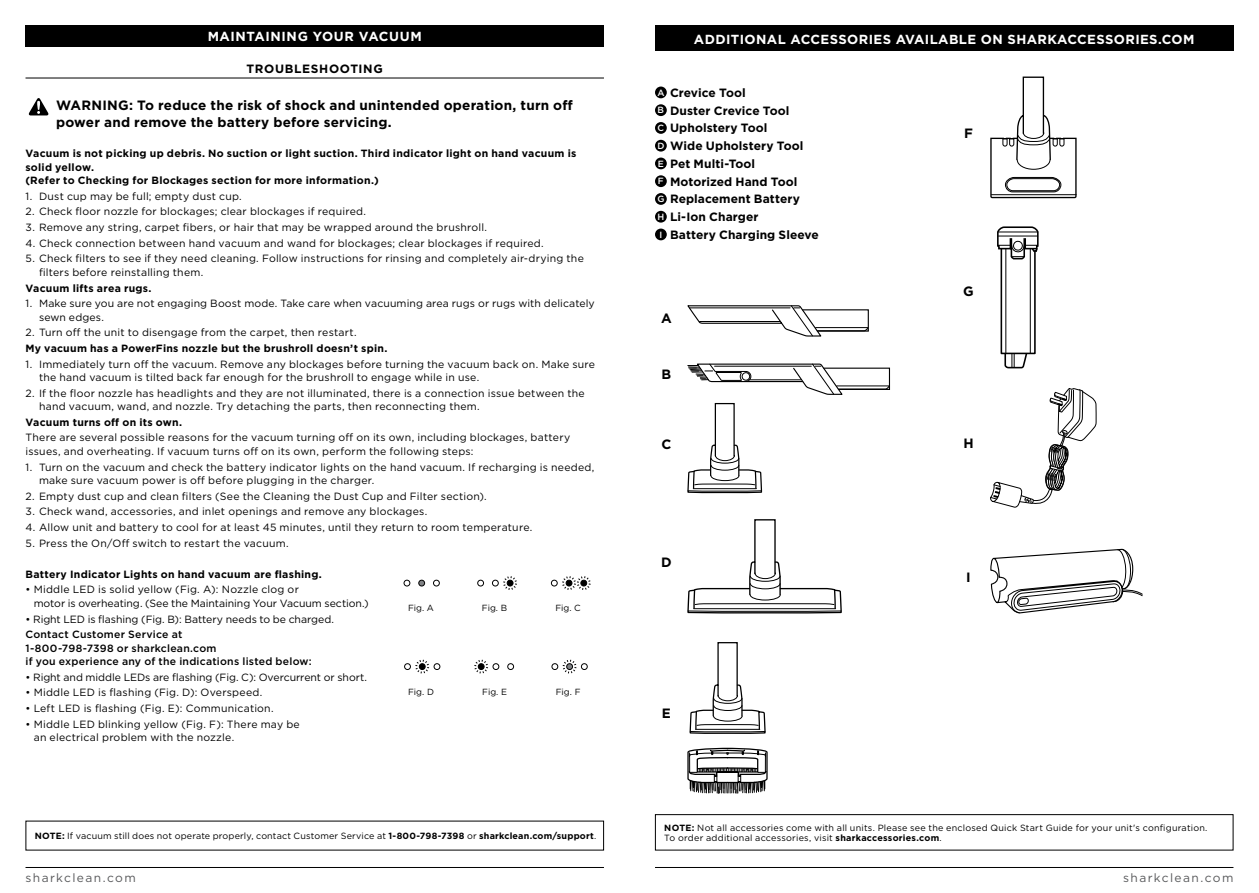
<style>
.page{position:relative;width:1259px;height:893px;background:#fff}
.page>*{position:absolute;margin:0;border:0;box-sizing:border-box;transform-origin:0 0}
.t1{font:700 13.5px/16.2px "Gotham";letter-spacing:.015em;color:#000}
.t2{font:700 13.2px "Gotham";letter-spacing:.03em;color:#fff}
.t3{font:700 12px/17.7px "Gotham";letter-spacing:.005em;color:#000}
.t4{font:12px "Gotham";letter-spacing:.115em;color:#58595b}
.t5{font:700 12px "Gotham";letter-spacing:.055em;color:#000}
.t6{font:10.5px/13.5px "Gotham";letter-spacing:.02em;color:#000}
.t7{font:700 10.5px/13.5px "Gotham";letter-spacing:.025em;color:#000}
.t8{font:10.5px "Gotham";letter-spacing:-.005em;color:#000}
.t9{font:500 10.5px/13.5px "Gotham";letter-spacing:.02em;color:#000}
.t10{font:10.5px/13.5px "Gotham";color:#000}
.t11{font:9px/10.5px "Gotham";letter-spacing:.02em;color:#000}
.t12{font:8.85px "Gotham";color:#000}
.s1{font-weight:700}
.s2{font-weight:500;font-size:9px;color:#fff}
</style>
<div class="page">
<hr style="left:655px;top:867px;width:578px;height:1px;background:#000">
<hr style="left:26px;top:867px;width:578px;height:1px;background:#000">
<div style="left:655px;top:814px;width:578px;height:36px;border:1px solid #000"></div>
<div style="left:655px;top:26px;width:578px;height:25px;background:#000"></div>
<div style="left:655px;top:87px;width:12px;height:11px;background:#000;border-radius:50%"></div>
<div style="left:655px;top:104px;width:12px;height:12px;background:#000;border-radius:50%"></div>
<div style="left:655px;top:122px;width:12px;height:12px;background:#000;border-radius:50%"></div>
<div style="left:655px;top:140px;width:12px;height:12px;background:#000;border-radius:50%"></div>
<div style="left:655px;top:158px;width:12px;height:11px;background:#000;border-radius:50%"></div>
<div style="left:655px;top:175px;width:12px;height:12px;background:#000;border-radius:50%"></div>
<div style="left:655px;top:193px;width:12px;height:12px;background:#000;border-radius:50%"></div>
<div style="left:655px;top:211px;width:12px;height:12px;background:#000;border-radius:50%"></div>
<div style="left:655px;top:229px;width:12px;height:11px;background:#000;border-radius:50%"></div>
<svg style="left:990px;top:388px;width:106px;height:119px"></svg>
<svg style="left:990px;top:77px;width:86px;height:121px"></svg>
<svg style="left:997px;top:226px;width:41px;height:142px"></svg>
<svg style="left:687px;top:519px;width:155px;height:94px"></svg>
<svg style="left:688px;top:364px;width:202px;height:31px"></svg>
<svg style="left:687px;top:305px;width:182px;height:32px"></svg>
<svg style="left:689px;top:642px;width:77px;height:92px"></svg>
<svg style="left:687px;top:747px;width:80px;height:47px"></svg>
<svg style="left:990px;top:549px;width:152px;height:64px"></svg>
<svg style="left:687px;top:403px;width:75px;height:90px"></svg>
<div style="left:26px;top:26px;width:578px;height:21px;background:#000"></div>
<hr style="left:26px;top:78px;width:578px;height:1px;background:#000">
<svg style="left:28px;top:98px;width:21px;height:17px"></svg>
<div style="left:404px;top:663px;width:7px;height:7px;border:1px solid #000;border-radius:50%"></div>
<svg style="left:415px;top:659px;width:25px;height:15px"></svg>
<div style="left:551px;top:663px;width:7px;height:7px;border:1px solid #000;border-radius:50%"></div>
<div style="left:581px;top:663px;width:6px;height:7px;border:1px solid #000;border-radius:50%"></div>
<svg style="left:562px;top:659px;width:15px;height:15px"></svg>
<svg style="left:474px;top:659px;width:14px;height:15px"></svg>
<div style="left:478px;top:663px;width:6px;height:7px;border:1px solid #000;border-radius:50%"></div>
<div style="left:493px;top:663px;width:6px;height:7px;border:1px solid #000;border-radius:50%"></div>
<div style="left:507px;top:663px;width:7px;height:7px;border:1px solid #000;border-radius:50%"></div>
<svg style="left:404px;top:580px;width:6px;height:6px"></svg>
<div style="left:418px;top:580px;width:7px;height:6px;border:1px solid #000;border-radius:50%"></div>
<div style="left:433px;top:580px;width:7px;height:6px;border:1px solid #000;border-radius:50%"></div>
<div style="left:477px;top:580px;width:7px;height:6px;border:1px solid #000;border-radius:50%"></div>
<svg style="left:551px;top:576px;width:40px;height:14px"></svg>
<svg style="left:492px;top:576px;width:25px;height:14px"></svg>
<p class="t2" style="left:208px;top:28px;width:216px">MAINTAINING YOUR VACUUM</p>
<p class="t5" style="left:247px;top:61px;width:138px">TROUBLESHOOTING</p>
<p class="t1" style="left:56px;top:97px;width:518px">WARNING: To reduce the risk of shock and unintended operation, turn off power and remove the battery before servicing.</p>
<p class="t7" style="left:26px;top:147px;width:552px">Vacuum is not picking up debris. No suction or light suction. Third indicator light on hand vacuum is solid yellow.<br>(Refer to Checking for Blockages section for more information.)</p>
<p class="t6" style="left:26px;top:189px;width:218px">1. Dust cup may be full; empty dust cup.</p>
<p class="t6" style="left:26px;top:205px;width:342px">2. Check floor nozzle for blockages; clear blockages if required.</p>
<p class="t6" style="left:26px;top:220px;width:463px">3. Remove any string, carpet fibers, or hair that may be wrapped around the brushroll.</p>
<p class="t6" style="left:26px;top:236px;width:520px">4. Check connection between hand vacuum and wand for blockages; clear blockages if required.</p>
<p class="t6" style="left:39px;top:252px;width:546px;text-indent:-14px">5. Check filters to see if they need cleaning. Follow instructions for rinsing and completely air-drying the filters before reinstalling them.</p>
<p class="t7" style="left:26px;top:281px;width:128px">Vacuum lifts area rugs.</p>
<p class="t6" style="left:39px;top:296px;width:557px;text-indent:-14px">1. Make sure you are not engaging Boost mode. Take care when vacuuming area rugs or rugs with delicately sewn edges.</p>
<p class="t6" style="left:26px;top:326px;width:333px">2. Turn off the unit to disengage from the carpet, then restart.</p>
<p class="t7" style="left:26px;top:341px;width:363px">My vacuum has a PowerFins nozzle but the brushroll doesn’t spin.</p>
<p class="t6" style="left:39px;top:357px;width:557px;text-indent:-14px">1. Immediately turn off the vacuum. Remove any blockages before turning the vacuum back on. Make sure the hand vacuum is tilted back far enough for the brushroll to engage while in use.</p>
<p class="t6" style="left:39px;top:386px;width:547px;text-indent:-14px">2. If the floor nozzle has headlights and they are not illuminated, there is a connection issue between the hand vacuum, wand, and nozzle. Try detaching the parts, then reconnecting them.</p>
<p class="t7" style="left:26px;top:415px;width:158px">Vacuum turns off on its own.</p>
<p class="t6" style="left:26px;top:431px;width:546px">There are several possible reasons for the vacuum turning off on its own, including blockages, battery issues, and overheating. If vacuum turns off on its own, perform the following steps:</p>
<p class="t6" style="left:39px;top:460px;width:557px;text-indent:-14px">1. Turn on the vacuum and check the battery indicator lights on the hand vacuum. If recharging is needed, make sure vacuum power is off before plugging in the charger.</p>
<p class="t6" style="left:26px;top:489px;width:463px">2. Empty dust cup and clean filters (See the Cleaning the Dust Cup and Filter section).</p>
<p class="t6" style="left:26px;top:505px;width:403px">3. Check wand, accessories, and inlet openings and remove any blockages.</p>
<p class="t6" style="left:26px;top:520px;width:508px">4. Allow unit and battery to cool for at least 45 minutes, until they return to room temperature.</p>
<p class="t6" style="left:26px;top:536px;width:265px">5. Press the On/Off switch to restart the vacuum.</p>
<p class="t7" style="left:26px;top:567px;width:298px">Battery Indicator Lights on hand vacuum are flashing.</p>
<p class="t10" style="left:34px;top:583px;width:336px;text-indent:-8px">• Middle LED is solid yellow (Fig. A): Nozzle clog or<br>motor is overheating. (See the Maintaining Your Vacuum section.)</p>
<p class="t8" style="left:26px;top:612px;width:310px">• Right LED is flashing (Fig. B): Battery needs to be charged.</p>
<p class="t9" style="left:26px;top:628px;width:288px">Contact Customer Service at<br>1-800-798-7398 or sharkclean.com<br>if you experience any of the indications listed below:</p>
<p class="t8" style="left:26px;top:670px;width:343px">• Right and middle LEDs are flashing (Fig. C): Overcurrent or short.</p>
<p class="t6" style="left:26px;top:686px;width:238px">• Middle LED is flashing (Fig. D): Overspeed.</p>
<p class="t6" style="left:26px;top:701px;width:250px">• Left LED is flashing (Fig. E): Communication.</p>
<p class="t6" style="left:34px;top:717px;width:268px;text-indent:-8px">• Middle LED blinking yellow (Fig. F): There may be an electrical problem with the nozzle.</p>
<p class="t12" style="left:408px;top:602px;width:27px">Fig. A</p>
<p class="t12" style="left:482px;top:602px;width:27px">Fig. B</p>
<p class="t12" style="left:555px;top:602px;width:27px">Fig. C</p>
<p class="t12" style="left:408px;top:686px;width:27px">Fig. D</p>
<p class="t12" style="left:482px;top:686px;width:26px">Fig. E</p>
<p class="t12" style="left:556px;top:686px;width:26px">Fig. F</p>
<p class="t11" style="left:35px;top:830px;width:563px"><span class="s1">NOTE:</span> If vacuum still does not operate properly, contact Customer Service at <span class="s1">1-800-798-7398</span> or <span class="s1">sharkclean.com/support</span>.</p>
<p class="t2" style="left:694px;top:30px;width:502px">ADDITIONAL ACCESSORIES AVAILABLE ON SHARKACCESSORIES.COM</p>
<p class="t3" style="left:657px;top:84px;width:163px"><span class="s2">A</span> Crevice Tool<br><span class="s2">B</span> Duster Crevice Tool<br><span class="s2">C</span> Upholstery Tool<br><span class="s2">D</span> Wide Upholstery Tool<br><span class="s2">E</span> Pet Multi-Tool<br><span class="s2">F</span> Motorized Hand Tool<br><span class="s2">G</span> Replacement Battery<br><span class="s2">H</span> Li-Ion Charger<br><span class="s2">I</span> Battery Charging Sleeve</p>
<p class="t1" style="left:661px;top:310px;width:12px">A</p>
<p class="t1" style="left:661px;top:366px;width:11px">B</p>
<p class="t1" style="left:964px;top:125px;width:10px">F</p>
<p class="t1" style="left:963px;top:283px;width:12px">G</p>
<p class="t1" style="left:661px;top:436px;width:11px">C</p>
<p class="t1" style="left:963px;top:435px;width:12px">H</p>
<p class="t1" style="left:661px;top:554px;width:12px">D</p>
<p class="t1" style="left:662px;top:705px;width:11px">E</p>
<p class="t1" style="left:966px;top:569px;width:6px">I</p>
<p class="t11" style="left:664px;top:822px;width:545px"><span class="s1">NOTE:</span> Not all accessories come with all units. Please see the enclosed Quick Start Guide for your unit's configuration.<br>To order additional accessories, visit <span class="s1">sharkaccessories.com</span>.</p>
<p class="t4" style="left:26px;top:870px;width:112px">sharkclean.com</p>
<p class="t4" style="left:1123px;top:870px;width:112px">sharkclean.com</p>
</div>
